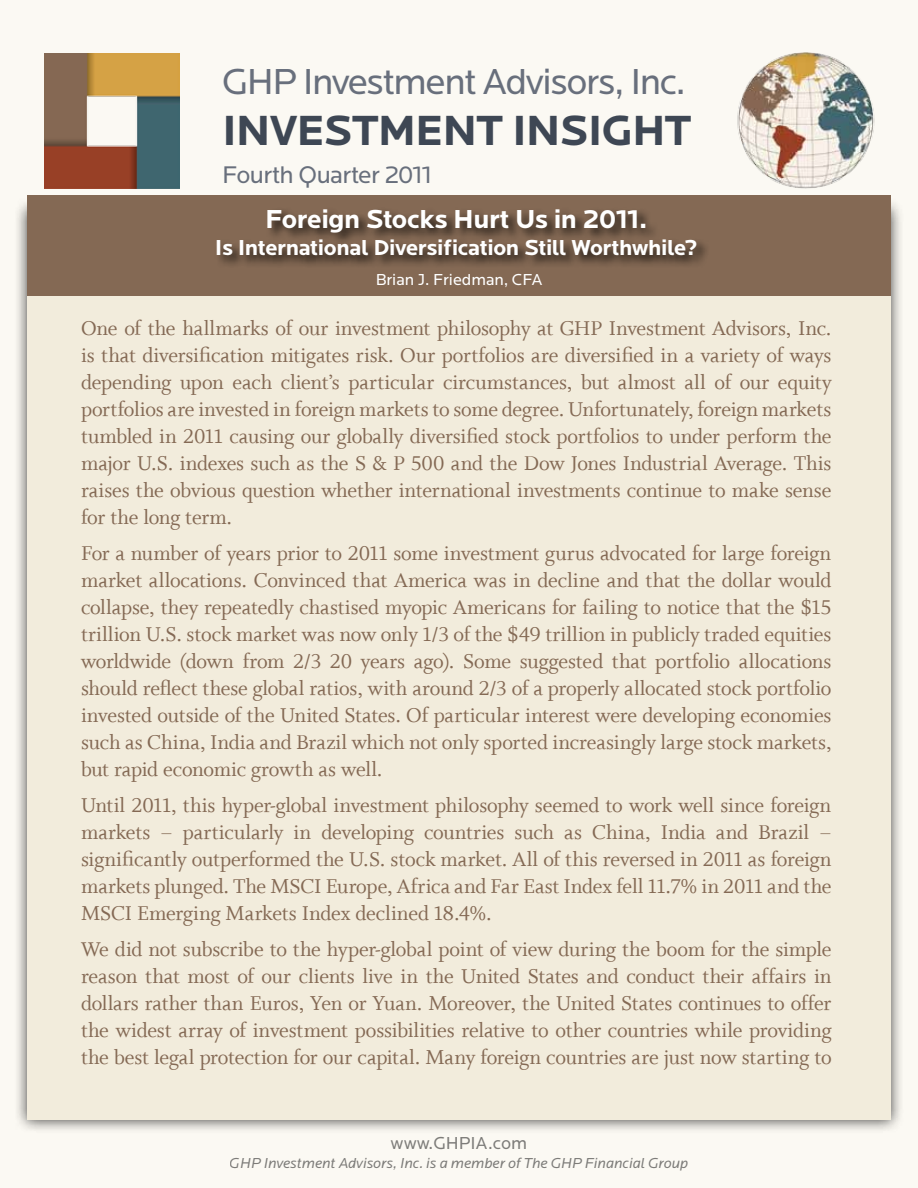
<style>
.page{position:relative;width:918px;height:1188px;background:#fbf9f3}
.page>*{position:absolute;margin:0;border:0;box-sizing:border-box;transform-origin:0 0}
.t1{font:700 43.8px "Locator";letter-spacing:-.025em;color:#3e4754}
.t2{font:37.5px "Locator";letter-spacing:-.04em;color:#686f7c}
.t3{font:700 27px "Locator";letter-spacing:-.02em;color:#fff}
.t4{font:25.05px "Locator";letter-spacing:-.03em;color:#686f7c}
.t5{font:22.5px/27px "Whitman Roman LF";letter-spacing:-.01em;color:#846954;text-align:justify}
.t6{font:700 22.5px "Locator";letter-spacing:-.02em;color:#fff}
.t7{font:18px "Locator";color:#000}
.t8{font:16.5px "Locator";color:#fff}
.t9{font:italic 15px "Locator";color:#000}
</style>
<div class="page">
<div style="left:13px;top:197px;width:892px;height:936px;background:#000;opacity:.75"></div>
<div style="left:27px;top:211px;width:864px;height:909px;background:#f2ecdc"></div>
<div style="left:27px;top:196px;width:864px;height:100px;background:#846954"></div>
<img style="left:728px;top:52px;width:155px;height:144px">
<img style="left:44px;top:54px;width:136px;height:134px">
<div style="left:215px;top:207px;width:495px;height:62px;background:#000;opacity:.75"></div>
<h2 class="t2" style="left:222px;top:61px;width:465px">GHP Investment Advisors, Inc.</h2>
<h1 class="t1" style="left:222px;top:106px;width:471px">INVESTMENT INSIGHT</h1>
<p class="t4" style="left:222px;top:161px;width:211px">Fourth Quarter 2011</p>
<p class="t3" style="left:265px;top:203px;width:384px">Foreign Stocks Hurt Us in 2011.</p>
<p class="t6" style="left:215px;top:235px;width:484px">Is International Diversification Still Worthwhile?</p>
<p class="t8" style="left:376px;top:270px;width:168px">Brian J. Friedman, CFA</p>
<p class="t5" style="left:81px;top:315px;width:752px">One of the hallmarks of our investment philosophy at GHP Investment Advisors, Inc. is that diversification mitigates risk. Our portfolios are diversified in a variety of ways depending upon each client’s particular circumstances, but almost all of our equity portfolios are invested in foreign markets to some degree. Unfortunately, foreign markets tumbled in 2011 causing our globally diversified stock portfolios to under perform the major U.S. indexes such as the S &amp; P 500 and the Dow Jones Industrial Average. This raises the obvious question whether international investments continue to make sense for the long term.</p>
<p class="t5" style="left:81px;top:540px;width:752px">For a number of years prior to 2011 some investment gurus advocated for large foreign market allocations. Convinced that America was in decline and that the dollar would collapse, they repeatedly chastised myopic Americans for failing to notice that the $15 trillion U.S. stock market was now only 1/3 of the $49 trillion in publicly traded equities worldwide (down from 2/3 20 years ago). Some suggested that portfolio allocations should reflect these global ratios, with around 2/3 of a properly allocated stock portfolio invested outside of the United States. Of particular interest were developing economies such as China, India and Brazil which not only sported increasingly large stock markets, but rapid economic growth as well.</p>
<p class="t5" style="left:81px;top:792px;width:752px">Until 2011, this hyper-global investment philosophy seemed to work well since foreign markets – particularly in developing countries such as China, India and Brazil – significantly outperformed the U.S. stock market. All of this reversed in 2011 as foreign markets plunged. The MSCI Europe, Africa and Far East Index fell 11.7% in 2011 and the MSCI Emerging Markets Index declined 18.4%.</p>
<p class="t5" style="left:81px;top:936px;width:752px">We did not subscribe to the hyper-global point of view during the boom for the simple reason that most of our clients live in the United States and conduct their affairs in dollars rather than Euros, Yen or Yuan. Moreover, the United States continues to offer the widest array of investment possibilities relative to other countries while providing the best legal protection for our capital. Many foreign countries are just now starting to</p>
<p class="t7" style="left:391px;top:1133px;width:138px">www.GHPIA.com</p>
<p class="t9" style="left:230px;top:1155px;width:460px">GHP Investment Advisors, Inc. is a member of The GHP Financial Group</p>
</div>
